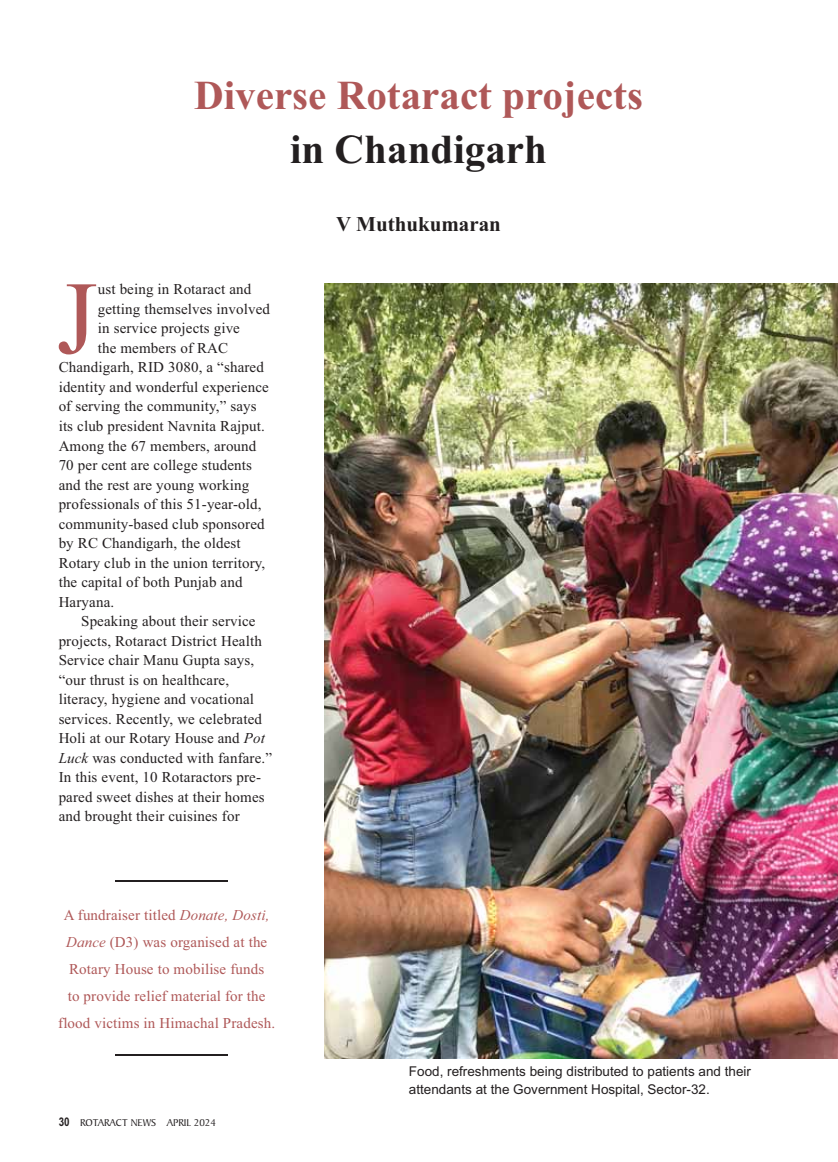
<style>
.page{position:relative;width:838px;height:1162px;background:#fff}
.page>*{position:absolute;margin:0;border:0;box-sizing:border-box;transform-origin:0 0}
.t1{font:103.35px "Times New Roman";color:#af5858}
.t2{font:700 41.1px "Times New Roman";color:#af5858}
.t3{font:700 41.1px "Times New Roman";color:#231f20}
.t4{font:700 21px "Times New Roman";color:#231f20}
.t5{font:15px "Times New Roman";letter-spacing:.01em;color:#231f20}
.t6{font:15px/27px "Times New Roman";letter-spacing:.01em;color:#af5858;text-align:center}
.t7{font:13.5px/18px "Arial";color:#231f20}
.t8{font:10.5px "Baker Signet BT";color:#231f20}
.s1{font-style:italic}
.s2{font-family:"Arial Narrow";font-weight:700;font-size:12px}
</style>
<div class="page">
<img style="left:324px;top:284px;width:513px;height:774px">
<hr style="left:115px;top:880px;width:112px;height:2px;background:#231f20">
<hr style="left:115px;top:1054px;width:112px;height:1px;background:#231f20">
<h2 class="t2" style="left:194px;top:82px;width:450px">Diverse Rotaract projects</h2>
<h2 class="t3" style="left:290px;top:136px;width:258px">in Chandigarh</h2>
<h1 class="t1" style="left:57px;top:281px;width:42px">J</h1>
<p class="t5" style="left:98px;top:284px;width:155px">ust being in Rotaract and</p>
<p class="t5" style="left:98px;top:303px;width:174px">getting themselves involved</p>
<p class="t5" style="left:98px;top:323px;width:144px">in service projects give</p>
<p class="t5" style="left:98px;top:342px;width:132px">the members of RAC</p>
<p class="t5" style="left:59px;top:362px;width:207px">Chandigarh, RID 3080, a “shared</p>
<p class="t5" style="left:59px;top:381px;width:212px">identity and wonderful experience</p>
<p class="t5" style="left:59px;top:401px;width:200px">of serving the community,” says</p>
<p class="t5" style="left:59px;top:420px;width:208px">its club president Navnita Rajput.</p>
<p class="t5" style="left:59px;top:440px;width:199px">Among the 67 members, around</p>
<p class="t5" style="left:59px;top:459px;width:195px">70 per cent are college students</p>
<p class="t5" style="left:59px;top:479px;width:192px">and the rest are young working</p>
<p class="t5" style="left:59px;top:498px;width:204px">professionals of this 51-year-old,</p>
<p class="t5" style="left:59px;top:518px;width:207px">community-based club sponsored</p>
<p class="t5" style="left:59px;top:537px;width:183px">by RC Chandigarh, the oldest</p>
<p class="t5" style="left:59px;top:557px;width:208px">Rotary club in the union territory,</p>
<p class="t5" style="left:59px;top:576px;width:185px">the capital of both Punjab and</p>
<p class="t5" style="left:59px;top:596px;width:57px">Haryana.</p>
<p class="t5" style="left:81px;top:615px;width:176px">Speaking about their service</p>
<p class="t5" style="left:59px;top:635px;width:205px">projects, Rotaract District Health</p>
<p class="t5" style="left:59px;top:654px;width:197px">Service chair Manu Gupta says,</p>
<p class="t5" style="left:59px;top:674px;width:172px">“our thrust is on healthcare,</p>
<p class="t5" style="left:59px;top:693px;width:197px">literacy, hygiene and vocational</p>
<p class="t5" style="left:59px;top:713px;width:205px">services. Recently, we celebrated</p>
<p class="t5" style="left:59px;top:732px;width:208px">Holi at our Rotary House and <span class="s1">Pot</span></p>
<p class="t5" style="left:59px;top:752px;width:215px"><span class="s1">Luck</span> was conducted with fanfare.”</p>
<p class="t5" style="left:59px;top:771px;width:204px">In this event, 10 Rotaractors pre-</p>
<p class="t5" style="left:59px;top:791px;width:208px">pared sweet dishes at their homes</p>
<p class="t5" style="left:59px;top:810px;width:182px">and brought their cuisines for</p>
<p class="t6" style="left:58px;top:902px;width:219px">A fundraiser titled <span class="s1">Donate, Dosti, Dance</span> (D3) was organised at the Rotary House to mobilise funds<br>to provide relief material for the flood victims in Himachal Pradesh.</p>
<p class="t8" style="left:59px;top:1118px;width:159px"><span class="s2">30</span> ROTARACT NEWS APRIL 2024</p>
<h3 class="t4" style="left:336px;top:217px;width:166px">V Muthukumaran</h3>
<p class="t7" style="left:409px;top:1063px;width:344px">Food, refreshments being distributed to patients and their attendants at the Government Hospital, Sector-32.</p>
</div>
